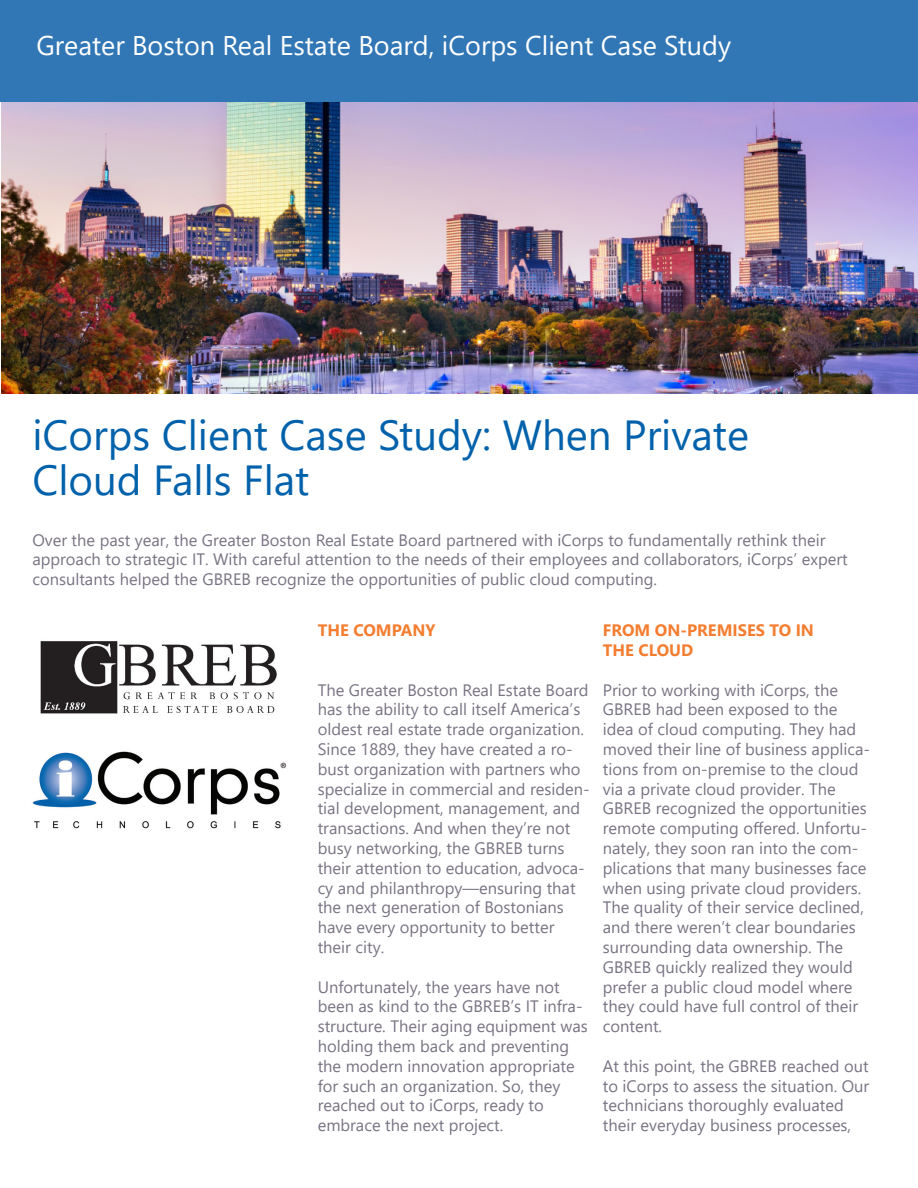
<style>
.page{position:relative;width:918px;height:1188px;background:#fff}
.page>*{position:absolute;margin:0;border:0;box-sizing:border-box;transform-origin:0 0}
.t1{font:42px/45px "Segoe UI";color:#0161aa}
.t2{font:27px "Segoe UI";color:#fff}
.t3{font:16.5px/19.8px "Segoe UI";color:#797383}
.t4{font:700 16.5px/19.8px "Segoe UI";color:#f47d30}
</style>
<div class="page">
<img style="left:1px;top:102px;width:917px;height:291px">
<div style="left:0;top:0;width:918px;height:102px;background:#3176b5"></div>
<img style="left:32px;top:751px;width:255px;height:78px">
<img style="left:40px;top:641px;width:237px;height:73px">
<p class="t2" style="left:36px;top:20px;width:696px">Greater Boston Real Estate Board, iCorps Client Case Study</p>
<p class="t1" style="left:32px;top:409px;width:718px">iCorps Client Case Study: When Private<br>Cloud Falls Flat</p>
<p class="t3" style="left:32px;top:528px;width:817px">Over the past year, the Greater Boston Real Estate Board partnered with iCorps to fundamentally rethink their approach to strategic IT. With careful attention to the needs of their employees and collaborators, iCorps’ expert consultants helped the GBREB recognize the opportunities of public cloud computing.</p>
<p class="t4" style="left:318px;top:619px;width:119px">THE COMPANY</p>
<p class="t4" style="left:603px;top:619px;width:213px">FROM ON-PREMISES TO IN<br>THE CLOUD</p>
<p class="t3" style="left:603px;top:678px;width:269px">Prior to working with iCorps, the GBREB had been exposed to the idea of cloud computing. They had moved their line of business applica&shy;tions from on-premise to the cloud via a private cloud provider. The GBREB recognized the opportunities remote computing offered. Unfortu&shy;nately, they soon ran into the com&shy;plications that many businesses face when using private cloud providers.<br>The quality of their service declined, and there weren’t clear boundaries surrounding data ownership. The GBREB quickly realized they would prefer a public cloud model where they could have full control of their content.</p>
<p class="t3" style="left:603px;top:1055px;width:268px">At this point, the GBREB reached out to iCorps to assess the situation. Our technicians thoroughly evaluated their everyday business processes,</p>
<p class="t3" style="left:318px;top:678px;width:274px">The Greater Boston Real Estate Board has the ability to call itself America’s oldest real estate trade organization.<br>Since 1889, they have created a ro&shy;bust organization with partners who specialize in commercial and residen&shy;tial development, management, and transactions. And when they’re not busy networking, the GBREB turns their attention to education, advoca&shy;cy and philanthropy—ensuring that the next generation of Bostonians have every opportunity to better their city.</p>
<p class="t3" style="left:318px;top:975px;width:272px">Unfortunately, the years have not been as kind to the GBREB’s IT infra&shy;structure. Their aging equipment was holding them back and preventing the modern innovation appropriate for such an organization. So, they reached out to iCorps, ready to embrace the next project.</p>
</div>
